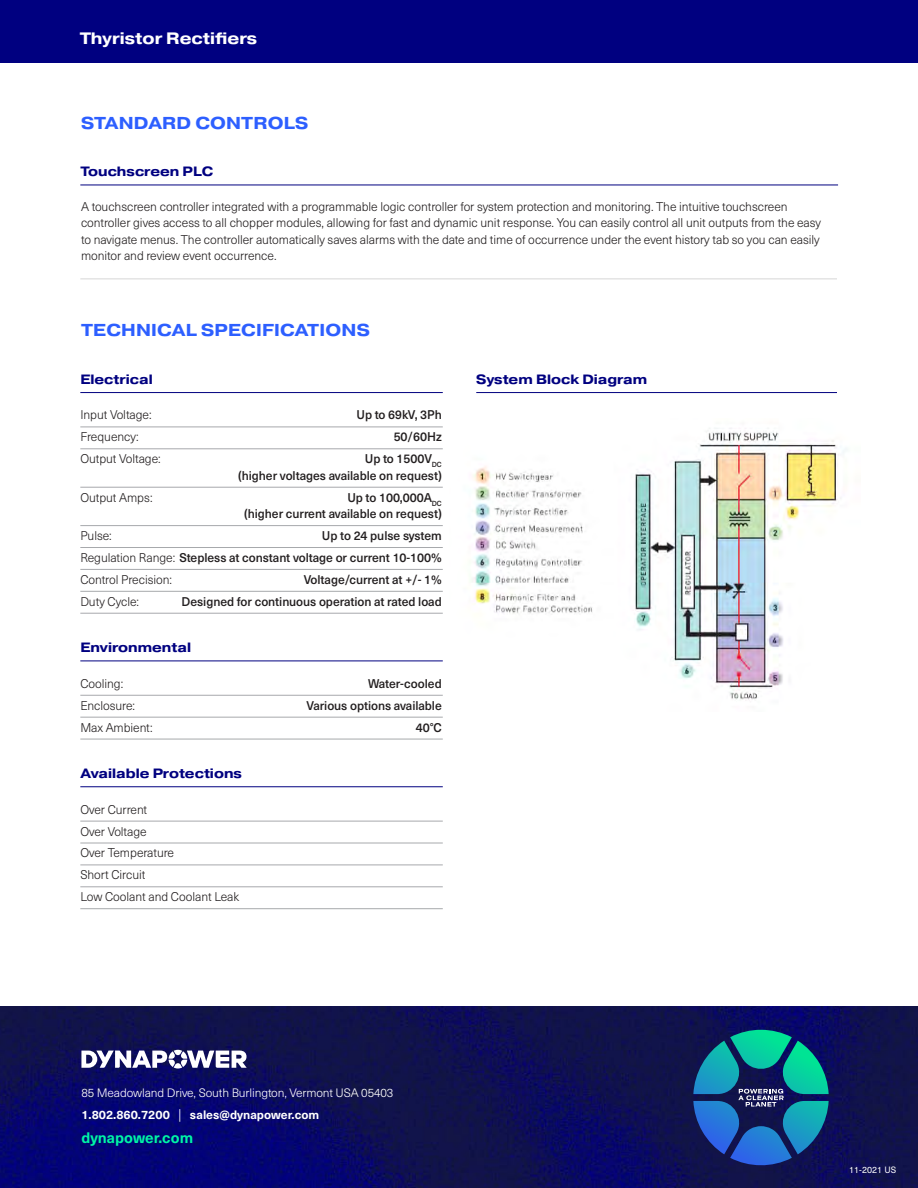
<style>
.page{position:relative;width:918px;height:1188px;background:#fff}
.page>*{position:absolute;margin:0;border:0;box-sizing:border-box;transform-origin:0 0}
.t1{font:700 17.25px "Pragmatica Ext";letter-spacing:.01em;color:#2d5fff}
.t2{font:700 16.5px "Pragmatica Ext";color:#fff}
.t3{font:700 15px "Neue Haas Unica W1 G";color:#00f5a5}
.t4{font:700 13.5px "Pragmatica Ext";color:#000080}
.t5{font:300 12.45px/21.9px "Neue Haas Unica W1 G";letter-spacing:-.005em;color:#221e1f}
.t6{font:500 12.45px/16.5px "Neue Haas Unica W1 G";letter-spacing:-.005em;color:#221e1f;text-align:right}
.t7{font:300 12px/22.4px "Neue Haas Unica W1 G";letter-spacing:-.01em;color:#fff}
.t8{font:9px "Neue Haas Unica W1 G";color:#fff}
.s1{font-weight:300}
.s2{font-weight:700}
.s3{font-size:13.5px}
</style>
<div class="page">
<div style="left:0;top:0;width:918px;height:63px;background:#000080"></div>
<img style="left:0;top:1007px;width:918px;height:181px">
<svg style="left:81px;top:1050px;width:166px;height:19px"></svg>
<svg style="left:693px;top:1030px;width:136px;height:138px;background:#15618b"></svg>
<hr style="left:80px;top:185px;width:758px;height:1px;background:#000080">
<hr style="left:80px;top:392px;width:363px;height:1px;background:#000080">
<hr style="left:80px;top:427px;width:363px;height:1px;background:#a7a9ac">
<hr style="left:80px;top:449px;width:363px;height:1px;background:#a7a9ac">
<hr style="left:80px;top:487px;width:363px;height:1px;background:#a7a9ac">
<hr style="left:80px;top:525px;width:363px;height:1px;background:#a7a9ac">
<hr style="left:80px;top:547px;width:363px;height:1px;background:#a7a9ac">
<hr style="left:80px;top:569px;width:363px;height:1px;background:#a7a9ac">
<hr style="left:80px;top:591px;width:363px;height:1px;background:#a7a9ac">
<hr style="left:80px;top:613px;width:363px;height:1px;background:#a7a9ac">
<hr style="left:80px;top:661px;width:363px;height:1px;background:#000080">
<hr style="left:80px;top:695px;width:363px;height:1px;background:#a7a9ac">
<hr style="left:80px;top:717px;width:363px;height:1px;background:#a7a9ac">
<hr style="left:80px;top:739px;width:363px;height:1px;background:#a7a9ac">
<hr style="left:80px;top:786px;width:363px;height:1px;background:#000080">
<hr style="left:80px;top:821px;width:363px;height:1px;background:#a7a9ac">
<hr style="left:80px;top:843px;width:363px;height:1px;background:#a7a9ac">
<hr style="left:80px;top:865px;width:363px;height:1px;background:#a7a9ac">
<hr style="left:80px;top:887px;width:363px;height:1px;background:#a7a9ac">
<hr style="left:80px;top:908px;width:363px;height:1px;background:#a7a9ac">
<hr style="left:476px;top:392px;width:361px;height:1px;background:#000080">
<img style="left:473px;top:428px;width:374px;height:272px">
<hr style="left:80px;top:279px;width:757px;height:1px;background:#d6d6d6">
<h2 class="t2" style="left:80px;top:28px;width:179px">Thyristor Rectifiers</h2>
<h1 class="t1" style="left:81px;top:112px;width:229px">STANDARD CONTROLS</h1>
<p class="t4" style="left:80px;top:163px;width:134px">Touchscreen PLC</p>
<p class="t5" style="left:81px;top:198px;width:741px;line-height:16.5px">A touchscreen controller integrated with a programmable logic controller for system protection and monitoring. The intuitive touchscreen controller gives access to all chopper modules, allowing for fast and dynamic unit response. You can easily control all unit outputs from the easy to navigate menus. The controller automatically saves alarms with the date and time of occurrence under the event history tab so you can easily monitor and review event occurrence.</p>
<h1 class="t1" style="left:81px;top:319px;width:290px">TECHNICAL SPECIFICATIONS</h1>
<p class="t4" style="left:80px;top:371px;width:74px">Electrical</p>
<p class="t5" style="left:80px;top:404px;width:73px">Input Voltage:</p>
<p class="t6" style="left:357px;top:406px;width:87px">Up to 69kV, 3Ph</p>
<p class="t5" style="left:80px;top:425px;width:60px">Frequency:</p>
<p class="t6" style="left:394px;top:428px;width:50px">50/60Hz</p>
<p class="t5" style="left:80px;top:447px;width:82px">Output Voltage:</p>
<p class="t6" style="left:238px;top:450px;width:205px">Up to 1500V<sub>DC<br></sub>(higher voltages available on request)</p>
<p class="t5" style="left:80px;top:486px;width:74px">Output Amps:</p>
<p class="t6" style="left:244px;top:488px;width:199px">Up to 100,000A<sub>DC<br></sub>(higher current available on request)</p>
<p class="t5" style="left:80px;top:524px;width:33px">Pulse:</p>
<p class="t6" style="left:80px;top:524px;width:363px;line-height:21.9px;text-align:justify;text-indent:242px">Up to 24 pulse system <span class="s1">Regulation Range:</span> Stepless at constant voltage or current 10-100% <span class="s1">Control Precision:</span></p>
<p class="t6" style="left:304px;top:570px;width:140px">Voltage/current at +/- 1%</p>
<p class="t5" style="left:80px;top:590px;width:60px">Duty Cycle:</p>
<p class="t6" style="left:182px;top:592px;width:262px">Designed for continuous operation at rated load</p>
<p class="t4" style="left:80px;top:639px;width:112px">Environmental</p>
<p class="t5" style="left:80px;top:672px;width:44px">Cooling:</p>
<p class="t6" style="left:368px;top:674px;width:75px">Water-cooled</p>
<p class="t5" style="left:80px;top:694px;width:56px">Enclosure:</p>
<p class="t6" style="left:307px;top:696px;width:137px">Various options available</p>
<p class="t5" style="left:80px;top:716px;width:74px">Max Ambient:</p>
<p class="t6" style="left:416px;top:718px;width:27px">40°C</p>
<p class="t4" style="left:80px;top:765px;width:163px">Available Protections</p>
<p class="t5" style="left:80px;top:798px;width:160px">Over Current<br>Over Voltage<br>Over Temperature<br>Short Circuit<br>Low Coolant and Coolant Leak</p>
<p class="t4" style="left:476px;top:371px;width:172px">System Block Diagram</p>
<p class="t7" style="left:81px;top:1081px;width:314px">85 Meadowland Drive, South Burlington, Vermont USA 05403<br><span class="s2">1.802.860.7200</span> <span class="s3">|</span> <span class="s2">sales@dynapower.com</span></p>
<p class="t3" style="left:81px;top:1127px;width:113px">dynapower.com</p>
<p class="t8" style="left:849px;top:1163px;width:48px">11-2021 US</p>
</div>
